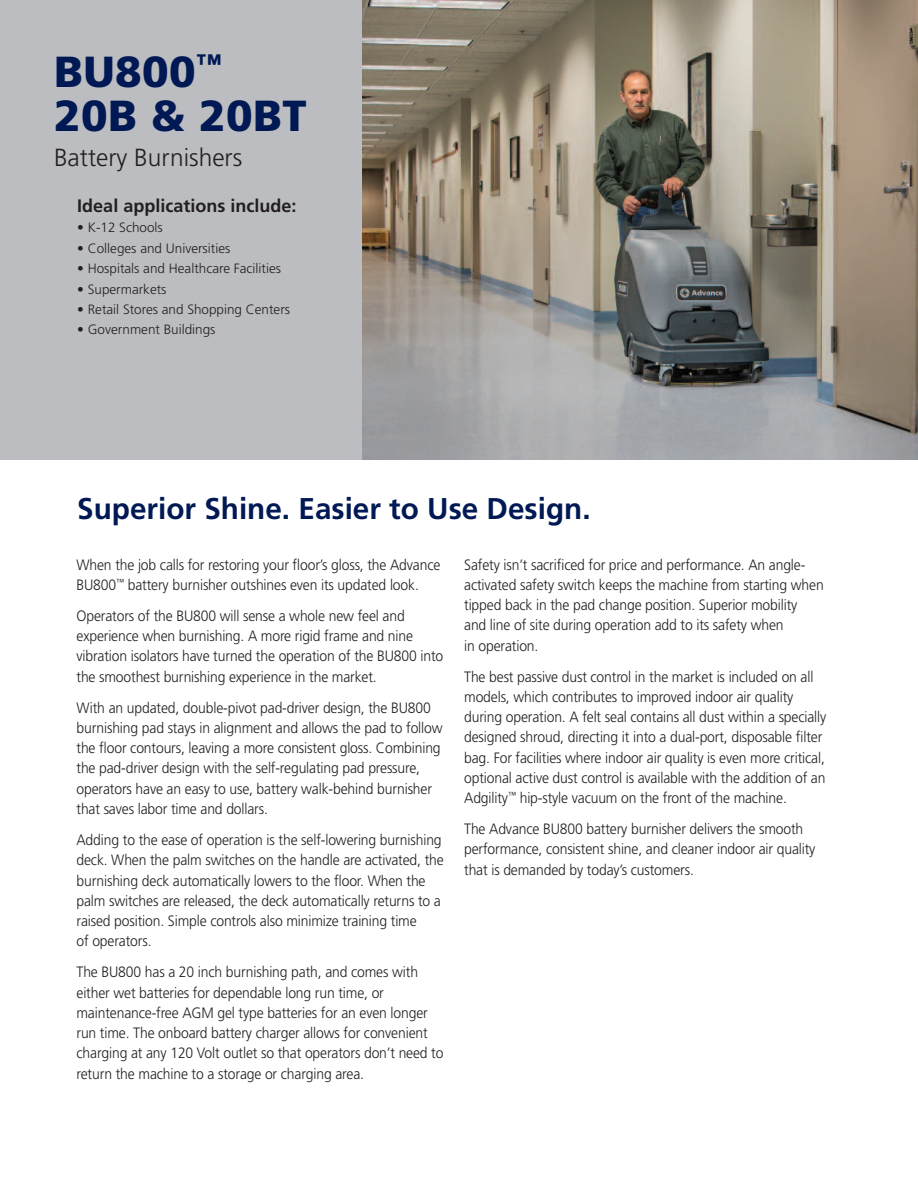
<style>
.page{position:relative;width:918px;height:1188px;background:#fff}
.page>*{position:absolute;margin:0;border:0;box-sizing:border-box;transform-origin:0 0}
.t1{font:900 43.5px/44.8px "Frutiger LT Std";letter-spacing:.01em;color:#001954}
.t2{font:700 30px "Frutiger LT Std";color:#001954}
.t3{font:300 24.75px "Frutiger LT Std";color:#231f20}
.t4{font:700 18px "Frutiger LT Std";color:#231f20}
.t5{font:300 15px/20.2px "Frutiger LT Std";letter-spacing:-.01em;color:#231f20;scale:.93 1}
.t6{font:300 13.5px "Frutiger LT Std";color:#231f20}
</style>
<div class="page">
<div style="left:0;top:0;width:382px;height:460px;background:#bcbdc0"></div>
<img style="left:363px;top:0;width:555px;height:460px">
<h1 class="t1" style="left:54px;top:52px;width:254px">BU800<sup>™<br></sup>20B &amp; 20BT</h1>
<h3 class="t3" style="left:54px;top:148px;width:190px">Battery Burnishers</h3>
<p class="t4" style="left:77px;top:198px;width:221px">Ideal applications include:</p>
<p class="t6" style="left:77px;top:222px;width:87px">• K-12 Schools</p>
<p class="t6" style="left:77px;top:243px;width:155px">• Colleges and Universities</p>
<p class="t6" style="left:77px;top:263px;width:205px">• Hospitals and Healthcare Facilities</p>
<p class="t6" style="left:77px;top:283px;width:91px">• Supermarkets</p>
<p class="t6" style="left:77px;top:304px;width:214px">• Retail Stores and Shopping Centers</p>
<p class="t6" style="left:77px;top:324px;width:140px">• Government Buildings</p>
<h2 class="t2" style="left:77px;top:496px;width:515px">Superior Shine. Easier to Use Design.</h2>
<p class="t5" style="left:76px;top:555px;width:393px">When the job calls for restoring your floor’s gloss, the Advance<br>BU800<sup>™</sup> battery burnisher outshines even its updated look.</p>
<p class="t5" style="left:77px;top:607px;width:396px">Operators of the BU800 will sense a whole new feel and experience when burnishing. A more rigid frame and nine vibration isolators have turned the operation of the BU800 into the smoothest burnishing experience in the market.</p>
<p class="t5" style="left:77px;top:699px;width:395px">With an updated, double-pivot pad-driver design, the BU800 burnishing pad stays in alignment and allows the pad to follow the floor contours, leaving a more consistent gloss. Combining the pad-driver design with the self-regulating pad pressure, operators have an easy to use, battery walk-behind burnisher that saves labor time and dollars.</p>
<p class="t5" style="left:77px;top:831px;width:396px">Adding to the ease of operation is the self-lowering burnishing deck. When the palm switches on the handle are activated, the burnishing deck automatically lowers to the floor. When the palm switches are released, the deck automatically returns to a raised position. Simple controls also minimize training time<br>of operators.</p>
<p class="t5" style="left:77px;top:963px;width:396px">The BU800 has a 20 inch burnishing path, and comes with either wet batteries for dependable long run time, or maintenance-free AGM gel type batteries for an even longer run time. The onboard battery charger allows for convenient charging at any 120 Volt outlet so that operators don’t need to return the machine to a storage or charging area.</p>
<p class="t5" style="left:464px;top:555px;width:388px">Safety isn’t sacrificed for price and performance. An angle&shy;activated safety switch keeps the machine from starting when tipped back in the pad change position. Superior mobility<br>and line of site during operation add to its safety when<br>in operation.</p>
<p class="t5" style="left:464px;top:667px;width:391px">The best passive dust control in the market is included on all models, which contributes to improved indoor air quality during operation. A felt seal contains all dust within a specially designed shroud, directing it into a dual-port, disposable filter bag. For facilities where indoor air quality is even more critical, optional active dust control is available with the addition of an Adgility<sup>™</sup> hip-style vacuum on the front of the machine.</p>
<p class="t5" style="left:464px;top:820px;width:379px">The Advance BU800 battery burnisher delivers the smooth performance, consistent shine, and cleaner indoor air quality that is demanded by today’s customers.</p>
</div>
